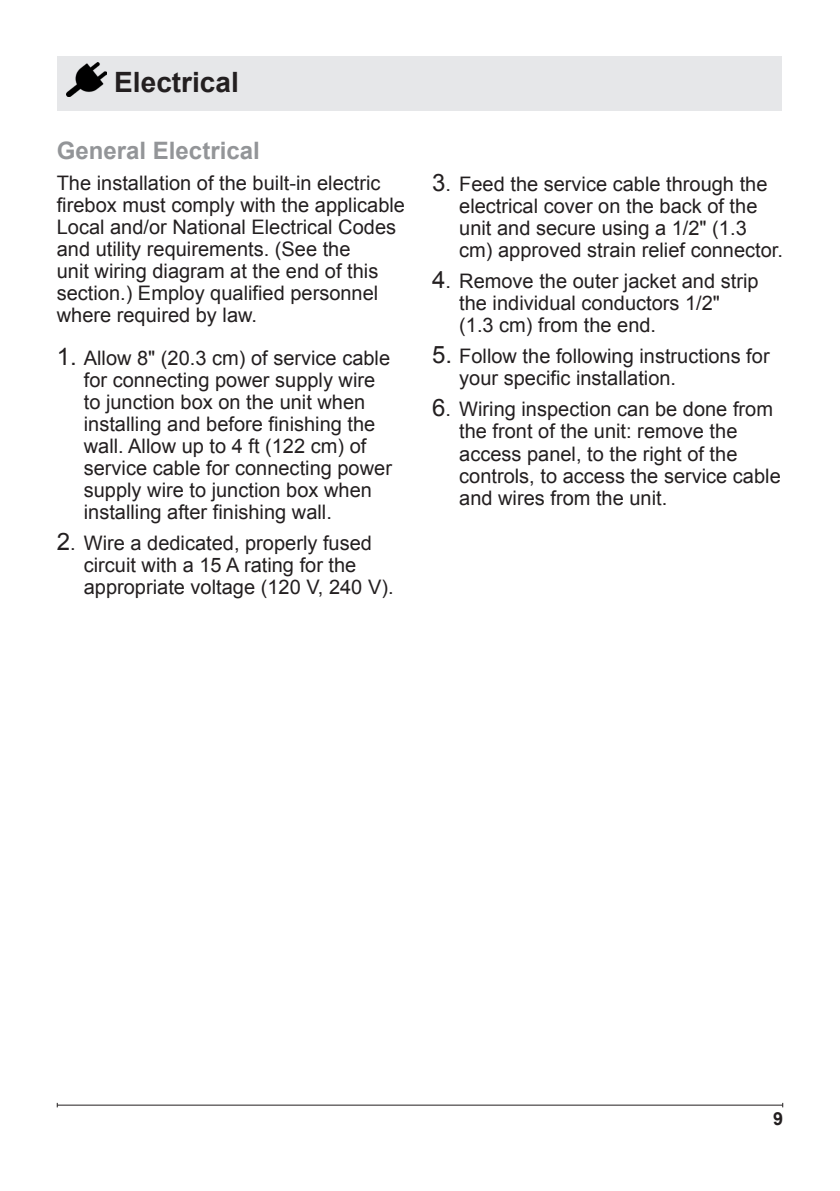
<style>
.page{position:relative;width:840px;height:1191px;background:#fff}
.page>*{position:absolute;margin:0;border:0;box-sizing:border-box;transform-origin:0 0}
.t1{font:700 28px "Arial";color:#231f20}
.Step_1{font:700 24px "Arial";color:#939598}
.Step_1-2{font:20px/22px "Arial";color:#231f20}
.Body_Text{font:20px/22px "Arial";color:#231f20}
.t2{font:700 18px "Arial";color:#231f20}
.s1{font-size:24px}
</style>
<div class="page">
<hr style="left:57px;top:1104px;width:725px;height:1px;background:#231f20">
<div style="left:57px;top:57px;width:724px;height:54px;background:#e6e7e9"></div>
<img style="left:67px;top:63px;width:39px;height:34px">
<p class="t1" style="left:114px;top:63px;width:126px">Electrical</p>
<p class="Step_1" style="left:57px;top:135px;width:204px">General Electrical</p>
<p class="Body_Text" style="left:57px;top:172px;width:349px">The installation of the built-in electric firebox must comply with the applicable Local and/or National Electrical Codes and utility requirements. (See the<br>unit wiring diagram at the end of this section.) Employ qualified personnel where required by law.</p>
<p class="Step_1-2" style="left:84px;top:347px;width:309px;text-indent:-27px"><span class="s1">1.</span> Allow 8" (20.3 cm) of service cable for connecting power supply wire to junction box on the unit when installing and before finishing the wall. Allow up to 4 ft (122 cm) of service cable for connecting power supply wire to junction box when installing after finishing wall.</p>
<p class="Step_1-2" style="left:84px;top:532px;width:311px;text-indent:-27px"><span class="s1">2</span>. Wire a dedicated, properly fused circuit with a 15 A rating for the appropriate voltage (120 V, 240 V).</p>
<p class="Step_1-2" style="left:459px;top:174px;width:325px;text-indent:-27px"><span class="s1">3</span>. Feed the service cable through the electrical cover on the back of the unit and secure using a 1/2" (1.3 cm) approved strain relief connector.</p>
<p class="Step_1-2" style="left:459px;top:271px;width:301px;text-indent:-27px"><span class="s1">4</span>. Remove the outer jacket and strip the individual conductors 1/2" (1.3 cm) from the end.</p>
<p class="Step_1-2" style="left:459px;top:346px;width:312px;text-indent:-27px"><span class="s1">5.</span> Follow the following instructions for your specific installation.</p>
<p class="Step_1-2" style="left:459px;top:399px;width:323px;text-indent:-27px"><span class="s1">6</span>. Wiring inspection can be done from the front of the unit: remove the access panel, to the right of the controls, to access the service cable and wires from the unit.</p>
<p class="t2" style="left:772px;top:1106px;width:12px">9</p>
</div>
